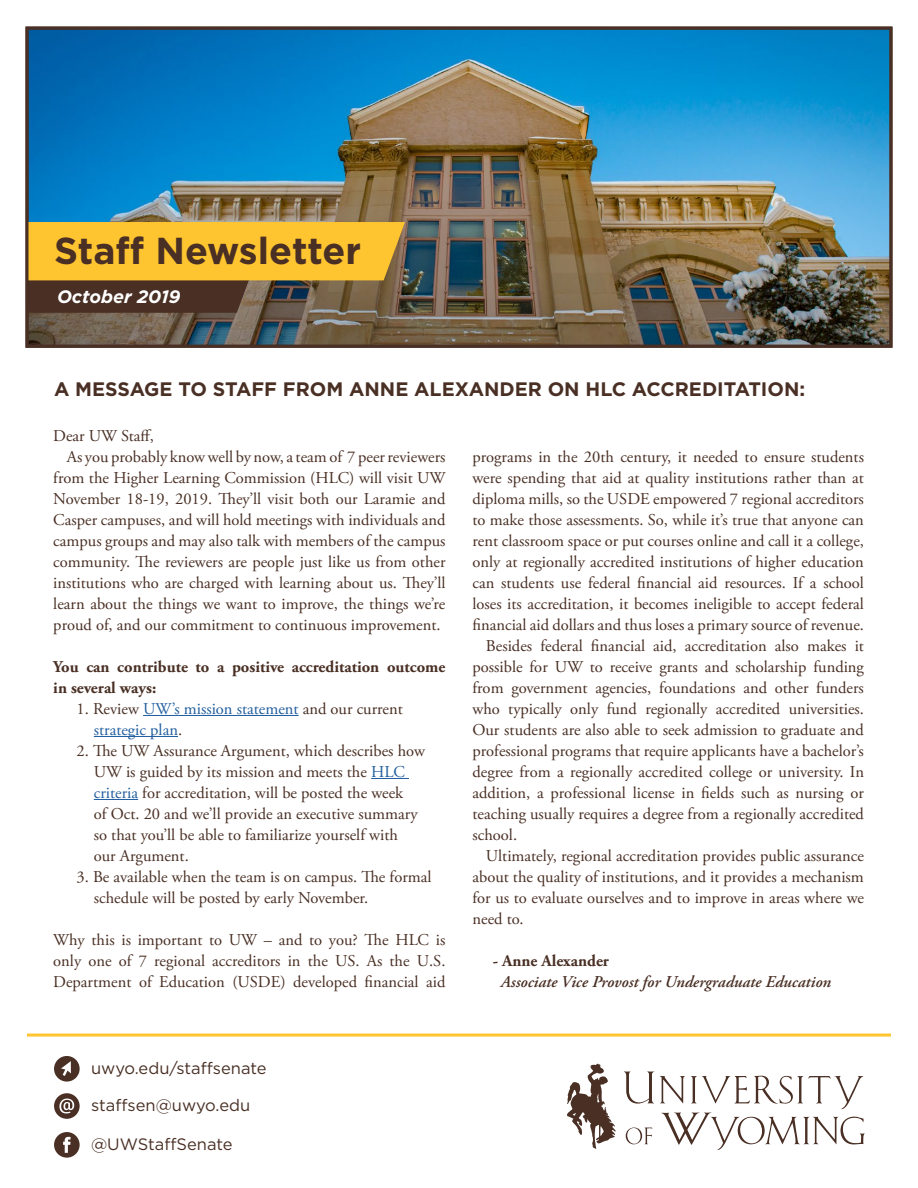
<style>
.page{position:relative;width:918px;height:1188px;background:#fff}
.page>*{position:absolute;margin:0;border:0;box-sizing:border-box;transform-origin:0 0}
.t1{font:700 37.5px "Gotham";color:#492f24}
.t2{font:700 19.5px "Gotham";color:#492f24}
.t3{font:italic 700 18px "Gotham";color:#fff}
.t4{font:16.5px/21px "Adobe Garamond Pro";color:#492f24}
.t5{font:700 16.5px/21px "Adobe Garamond Pro";color:#492f24}
.t6{font:16.5px/21px "Adobe Garamond Pro";color:#215e9e}
.t7{font:16.5px "Gotham";color:#492f24}
.t8{font:italic 600 16.5px "Adobe Garamond Pro";color:#492f24}
.s1{color:#492f24}
.s2{color:#215e9e}
</style>
<div class="page">
<img style="left:30px;top:31px;width:858px;height:313px">
<hr style="left:143px;top:715px;width:156px;height:1px;background:#215e9e">
<hr style="left:94px;top:736px;width:84px;height:1px;background:#215e9e">
<hr style="left:371px;top:778px;width:38px;height:1px;background:#215e9e">
<hr style="left:94px;top:799px;width:44px;height:1px;background:#215e9e">
<svg style="left:54px;top:1056px;width:26px;height:26px"></svg>
<svg style="left:54px;top:1132px;width:26px;height:26px"></svg>
<svg style="left:54px;top:1093px;width:26px;height:26px"></svg>
<hr style="left:27px;top:1034px;width:864px;height:3px;background:#ffc530">
<svg style="left:624px;top:1071px;width:30px;height:33px"></svg>
<svg style="left:626px;top:1128px;width:26px;height:16px"></svg>
<svg style="left:660px;top:1076px;width:205px;height:74px"></svg>
<svg style="left:567px;top:1064px;width:49px;height:85px"></svg>
<svg style="left:30px;top:222px;width:375px;height:91px;background:#c09432"></svg>
<div style="left:26px;top:27px;width:866px;height:321px;border:3px solid #492f24"></div>
<h1 class="t1" style="left:54px;top:226px;width:309px">Staff Newsletter</h1>
<p class="t3" style="left:57px;top:285px;width:125px">October 2019</p>
<p class="t2" style="left:54px;top:376px;width:753px">A MESSAGE TO STAFF FROM ANNE ALEXANDER ON HLC ACCREDITATION:</p>
<p class="t4" style="left:53px;top:426px;width:102px">Dear UW Staff,</p>
<p class="t4" style="left:67px;top:447px;width:380px">As you probably know well by now, a team of 7 peer reviewers</p>
<p class="t4" style="left:53px;top:468px;width:394px">from the Higher Learning Commission (HLC) will visit UW</p>
<p class="t4" style="left:53px;top:489px;width:394px">November 18-19, 2019. They’ll visit both our Laramie and</p>
<p class="t4" style="left:53px;top:510px;width:394px">Casper campuses, and will hold meetings with individuals and</p>
<p class="t4" style="left:53px;top:531px;width:394px">campus groups and may also talk with members of the campus</p>
<p class="t4" style="left:53px;top:552px;width:394px">community. The reviewers are people just like us from other</p>
<p class="t4" style="left:53px;top:573px;width:394px">institutions who are charged with learning about us. They’ll</p>
<p class="t4" style="left:53px;top:594px;width:394px">learn about the things we want to improve, the things we’re</p>
<p class="t4" style="left:53px;top:615px;width:389px">proud of, and our commitment to continuous improvement.</p>
<p class="t5" style="left:53px;top:656px;width:394px">You can contribute to a positive accreditation outcome in several ways:</p>
<p class="t6" style="left:94px;top:699px;width:310px;text-indent:-17px"><span class="s1">1. Review</span> UW’s mission statement <span class="s1">and our current </span>strategic plan<span class="s1">.</span></p>
<p class="t4" style="left:94px;top:741px;width:333px;text-indent:-17px">2. The UW Assurance Argument, which describes how UW is guided by its mission and meets the <span class="s2">HLC criteria</span> for accreditation, will be posted the week<br>of Oct. 20 and we’ll provide an executive summary so that you’ll be able to familiarize yourself with<br>our Argument.</p>
<p class="t4" style="left:94px;top:867px;width:339px;text-indent:-17px">3. Be available when the team is on campus. The formal schedule will be posted by early November.</p>
<p class="t4" style="left:53px;top:930px;width:394px;text-align:justify">Why this is important to UW – and to you? The HLC is only one of 7 regional accreditors in the US. As the U.S.<br>Department of Education (USDE) developed financial aid</p>
<p class="t4" style="left:472px;top:447px;width:393px">programs in the 20th century, it needed to ensure students</p>
<p class="t4" style="left:472px;top:468px;width:393px">were spending that aid at quality institutions rather than at</p>
<p class="t4" style="left:472px;top:489px;width:393px">diploma mills, so the USDE empowered 7 regional accreditors</p>
<p class="t4" style="left:472px;top:510px;width:393px">to make those assessments. So, while it’s true that anyone can</p>
<p class="t4" style="left:472px;top:531px;width:393px">rent classroom space or put courses online and call it a college,</p>
<p class="t4" style="left:472px;top:552px;width:393px">only at regionally accredited institutions of higher education</p>
<p class="t4" style="left:472px;top:573px;width:393px">can students use federal financial aid resources. If a school</p>
<p class="t4" style="left:472px;top:594px;width:393px">loses its accreditation, it becomes ineligible to accept federal</p>
<p class="t4" style="left:472px;top:615px;width:393px">financial aid dollars and thus loses a primary source of revenue.</p>
<p class="t4" style="left:486px;top:636px;width:379px">Besides federal financial aid, accreditation also makes it</p>
<p class="t4" style="left:472px;top:657px;width:393px">possible for UW to receive grants and scholarship funding</p>
<p class="t4" style="left:472px;top:678px;width:393px">from government agencies, foundations and other funders</p>
<p class="t4" style="left:472px;top:699px;width:393px">who typically only fund regionally accredited universities.</p>
<p class="t4" style="left:472px;top:720px;width:393px">Our students are also able to seek admission to graduate and</p>
<p class="t4" style="left:472px;top:741px;width:393px">professional programs that require applicants have a bachelor’s</p>
<p class="t4" style="left:472px;top:762px;width:393px">degree from a regionally accredited college or university. In</p>
<p class="t4" style="left:472px;top:783px;width:393px">addition, a professional license in fields such as nursing or</p>
<p class="t4" style="left:472px;top:804px;width:393px">teaching usually requires a degree from a regionally accredited</p>
<p class="t4" style="left:472px;top:825px;width:46px">school.</p>
<p class="t4" style="left:486px;top:846px;width:379px">Ultimately, regional accreditation provides public assurance</p>
<p class="t4" style="left:472px;top:867px;width:393px">about the quality of institutions, and it provides a mechanism</p>
<p class="t4" style="left:472px;top:888px;width:393px">for us to evaluate ourselves and to improve in areas where we</p>
<p class="t4" style="left:472px;top:909px;width:53px">need to.</p>
<p class="t5" style="left:493px;top:951px;width:118px">- Anne Alexander</p>
<p class="t8" style="left:501px;top:972px;width:332px">Associate Vice Provost for Undergraduate Education</p>
<p class="t7" style="left:91px;top:1058px;width:177px">uwyo.edu/staffsenate</p>
<p class="t7" style="left:91px;top:1095px;width:161px">staffsen@uwyo.edu</p>
<p class="t7" style="left:91px;top:1134px;width:143px">@UWStaffSenate</p>
</div>
